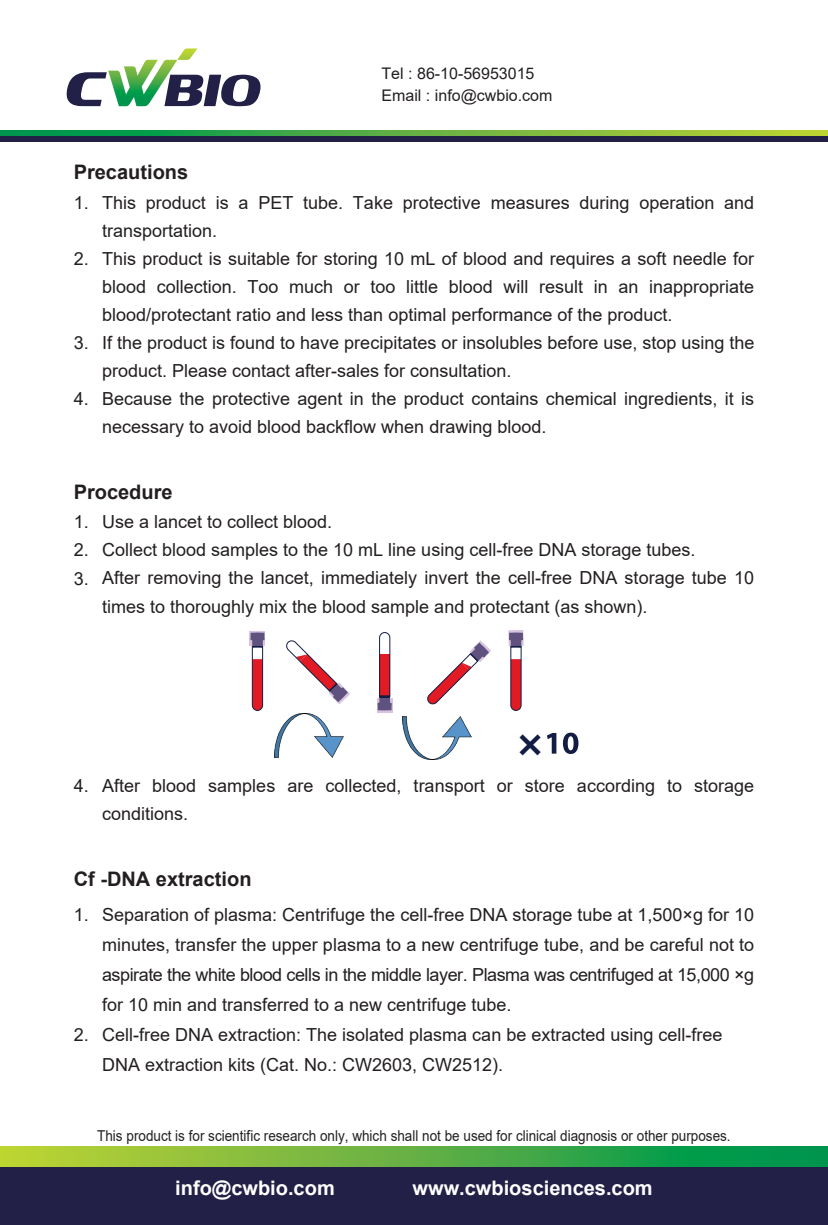
<style>
.page{position:relative;width:828px;height:1225px;background:#fff}
.page>*{position:absolute;margin:0;border:0;box-sizing:border-box;transform-origin:0 0}
.t1{font:700 42px "Microsoft Ya Hei";color:#131d44}
.t2{font:700 20px "Arial";color:#231f20}
.t3{font:700 20px "Arial";color:#fff}
.t4{font:18px/28px "Arial";color:#231f20}
.t5{font:16px/22px "Arial";color:#231f20}
.t6{font:15px "Arial";color:#231f20;scale:.9 1}
</style>
<div class="page">
<svg style="left:251px;top:646px;width:13px;height:65px"></svg>
<svg style="left:510px;top:646px;width:12px;height:65px"></svg>
<svg style="left:379px;top:632px;width:12px;height:66px"></svg>
<svg style="left:547px;top:733px;width:9px;height:20px"></svg>
<svg style="left:563px;top:732px;width:15px;height:22px"></svg>
<img style="left:402px;top:716px;width:69px;height:43px">
<img style="left:275px;top:714px;width:69px;height:43px">
<svg style="left:249px;top:631px;width:16px;height:15px"></svg>
<svg style="left:286px;top:640px;width:64px;height:64px"></svg>
<svg style="left:377px;top:698px;width:15px;height:15px"></svg>
<svg style="left:427px;top:640px;width:64px;height:65px"></svg>
<svg style="left:508px;top:630px;width:15px;height:16px"></svg>
<svg style="left:0;top:130px;width:828px;height:6px;background:#5bb142"></svg>
<div style="left:0;top:136px;width:828px;height:6px;background:#232047"></div>
<div style="left:0;top:1165px;width:828px;height:60px;background:#232047"></div>
<svg style="left:0;top:1146px;width:828px;height:21px;background:#5bb142"></svg>
<svg style="left:66px;top:48px;width:195px;height:58px"></svg>
<p class="t5" style="left:381px;top:63px;width:172px">Tel : 86-10-56953015<br>Email : info@cwbio.com</p>
<p class="t2" style="left:74px;top:158px;width:116px">Precautions</p>
<p class="t4" style="left:102px;top:188px;width:654px">This product is a PET tube. Take protective measures during operation and transportation.<br>This product is suitable for storing 10 mL of blood and requires a soft needle for blood collection. Too much or too little blood will result in an inappropriate blood/protectant ratio and less than optimal performance of the product.<br>If the product is found to have precipitates or insolubles before use, stop using the product. Please contact after-sales for consultation.<br>Because the protective agent in the product contains chemical ingredients, it is necessary to avoid blood backflow when drawing blood.</p>
<p class="t4" style="left:74px;top:188px;width:17px">1.</p>
<p class="t4" style="left:74px;top:244px;width:17px">2.</p>
<p class="t4" style="left:74px;top:328px;width:17px">3.</p>
<p class="t4" style="left:74px;top:384px;width:17px">4.</p>
<p class="t2" style="left:74px;top:477px;width:100px">Procedure</p>
<p class="t4" style="left:102px;top:508px;width:653px">Use a lancet to collect blood.<br>Collect blood samples to the 10 mL line using cell-free DNA storage tubes.<br>After removing the lancet, immediately invert the cell-free DNA storage tube 10 times to thoroughly mix the blood sample and protectant (as shown).</p>
<p class="t4" style="left:74px;top:508px;width:17px;text-align:justify">1.<br>2.<br>3.</p>
<p class="t4" style="left:74px;top:772px;width:17px">4.</p>
<h1 class="t1" style="left:513px;top:713px;width:33px">×</h1>
<p class="t4" style="left:102px;top:772px;width:653px">After blood samples are collected, transport or store according to storage conditions.</p>
<p class="t2" style="left:74px;top:864px;width:179px">Cf -DNA extraction</p>
<p class="t4" style="left:102px;top:900px;width:653px;line-height:30px">Separation of plasma: Centrifuge the cell-free DNA storage tube at 1,500×g for 10 minutes, transfer the upper plasma to a new centrifuge tube, and be careful not to aspirate the white blood cells in the middle layer. Plasma was centrifuged at 15,000 ×g for 10 min and transferred to a new centrifuge tube.<br>Cell-free DNA extraction: The isolated plasma can be extracted using cell-free DNA extraction kits (Cat. No.: CW2603, CW2512).</p>
<p class="t4" style="left:74px;top:901px;width:17px">1.</p>
<p class="t4" style="left:74px;top:1021px;width:17px">2.</p>
<p class="t6" style="left:97px;top:1125px;width:705px">This product is for scientific research only, which shall not be used for clinical diagnosis or other purposes.</p>
<p class="t3" style="left:175px;top:1174px;width:161px">info@cwbio.com</p>
<p class="t3" style="left:413px;top:1174px;width:242px">www.cwbiosciences.com</p>
</div>
